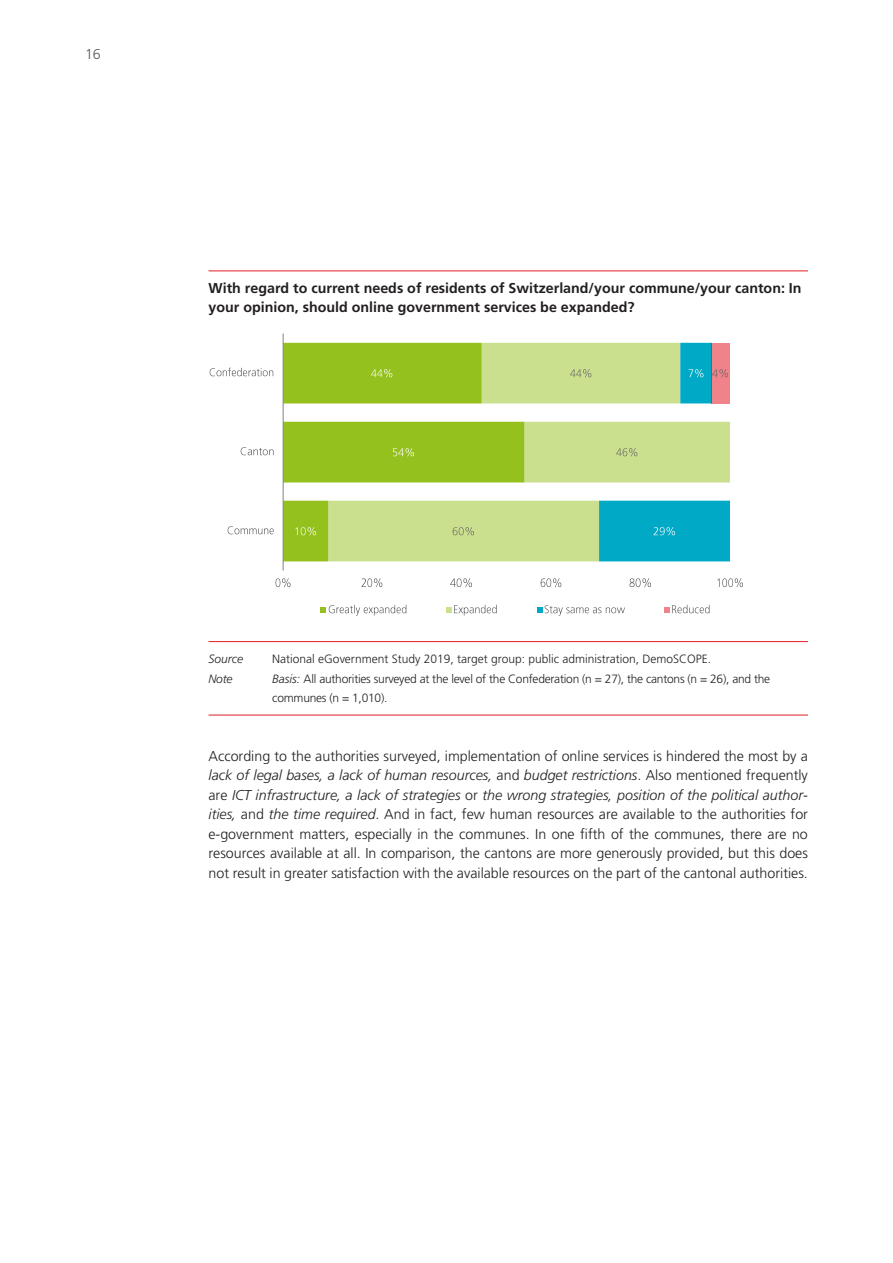
<style>
.page{position:relative;width:893px;height:1263px;background:#fff}
.page>*{position:absolute;margin:0;border:0;box-sizing:border-box;transform-origin:0 0}
.t1{font:300 14.25px/19.5px "Frutiger";color:#231f20;text-align:justify}
.t2{font:700 14.25px/19.5px "Frutiger";color:#231f20}
.t3{font:300 14.25px "Frutiger";color:#57585a}
.t4{font:300 12px/19.5px "Frutiger";letter-spacing:-.02em;color:#231f20}
.t5{font:300 12px "Frutiger";color:#231f20}
.t6{font:italic 300 12px "Frutiger";color:#231f20}
.s1{font-style:italic}
</style>
<div class="page">
<hr style="left:209px;top:270px;width:599px;height:1px;background:#e31e25">
<hr style="left:209px;top:641px;width:599px;height:1px;background:#e31e25">
<hr style="left:209px;top:715px;width:599px;height:1px;background:#e31e25">
<svg style="left:284px;top:343px;width:44px;height:218px;fill:#95c11f"></svg>
<svg style="left:328px;top:343px;width:271px;height:218px;fill:#cae08f"></svg>
<svg style="left:599px;top:343px;width:131px;height:218px"></svg>
<div style="left:712px;top:343px;width:18px;height:60px;background:#f08289"></div>
<hr style="left:283px;top:334px;width:1px;height:236px;background:#808285">
<img style="left:371px;top:367px;width:30px;height:12px">
<img style="left:393px;top:446px;width:29px;height:12px">
<img style="left:295px;top:525px;width:29px;height:12px">
<img style="left:570px;top:367px;width:29px;height:12px">
<img style="left:616px;top:446px;width:30px;height:12px">
<img style="left:453px;top:525px;width:29px;height:12px">
<img style="left:688px;top:367px;width:41px;height:12px">
<img style="left:653px;top:525px;width:30px;height:12px">
<img style="left:275px;top:578px;width:16px;height:10px">
<img style="left:362px;top:578px;width:21px;height:10px">
<img style="left:451px;top:578px;width:21px;height:10px">
<img style="left:540px;top:578px;width:22px;height:10px">
<img style="left:630px;top:578px;width:21px;height:10px">
<img style="left:717px;top:578px;width:26px;height:10px">
<img style="left:210px;top:367px;width:64px;height:10px">
<img style="left:241px;top:447px;width:33px;height:9px">
<img style="left:227px;top:526px;width:47px;height:9px">
<svg style="left:320px;top:607px;width:6px;height:6px"></svg>
<img style="left:328px;top:604px;width:79px;height:12px">
<svg style="left:446px;top:607px;width:6px;height:6px"></svg>
<img style="left:454px;top:604px;width:43px;height:12px">
<svg style="left:537px;top:607px;width:5px;height:6px"></svg>
<img style="left:545px;top:605px;width:80px;height:11px">
<svg style="left:664px;top:607px;width:5px;height:6px"></svg>
<img style="left:672px;top:604px;width:38px;height:10px">
<p class="t3" style="left:85px;top:46px;width:17px">16</p>
<p class="t2" style="left:209px;top:278px;width:595px">With regard to current needs of residents of Switzerland/your commune/your canton: In your opinion, should online government services be expanded?</p>
<p class="t6" style="left:209px;top:652px;width:36px">Source</p>
<p class="t5" style="left:272px;top:652px;width:440px">National eGovernment Study 2019, target group: public administration, DemoSCOPE.</p>
<p class="t6" style="left:209px;top:671px;width:25px">Note</p>
<p class="t4" style="left:272px;top:669px;width:499px"><span class="s1">Basis:</span> All authorities surveyed at the level of the Confederation (n = 27), the cantons (n = 26), and the communes (n = 1,010).</p>
<p class="t1" style="left:209px;top:746px;width:601px">According to the authorities surveyed, implementation of online services is hindered the most by a <span class="s1">lack of legal bases, a lack of human resources,</span> and <span class="s1">budget restrictions</span>. Also mentioned frequently are <span class="s1">ICT infrastructure, a lack of strategies</span> or <span class="s1">the wrong strategies, position of the political author&shy;ities,</span> and <span class="s1">the time required</span>. And in fact, few human resources are available to the authorities for e-government matters, especially in the communes. In one fifth of the communes, there are no resources available at all. In comparison, the cantons are more generously provided, but this does not result in greater satisfaction with the available resources on the part of the cantonal authorities.</p>
</div>
